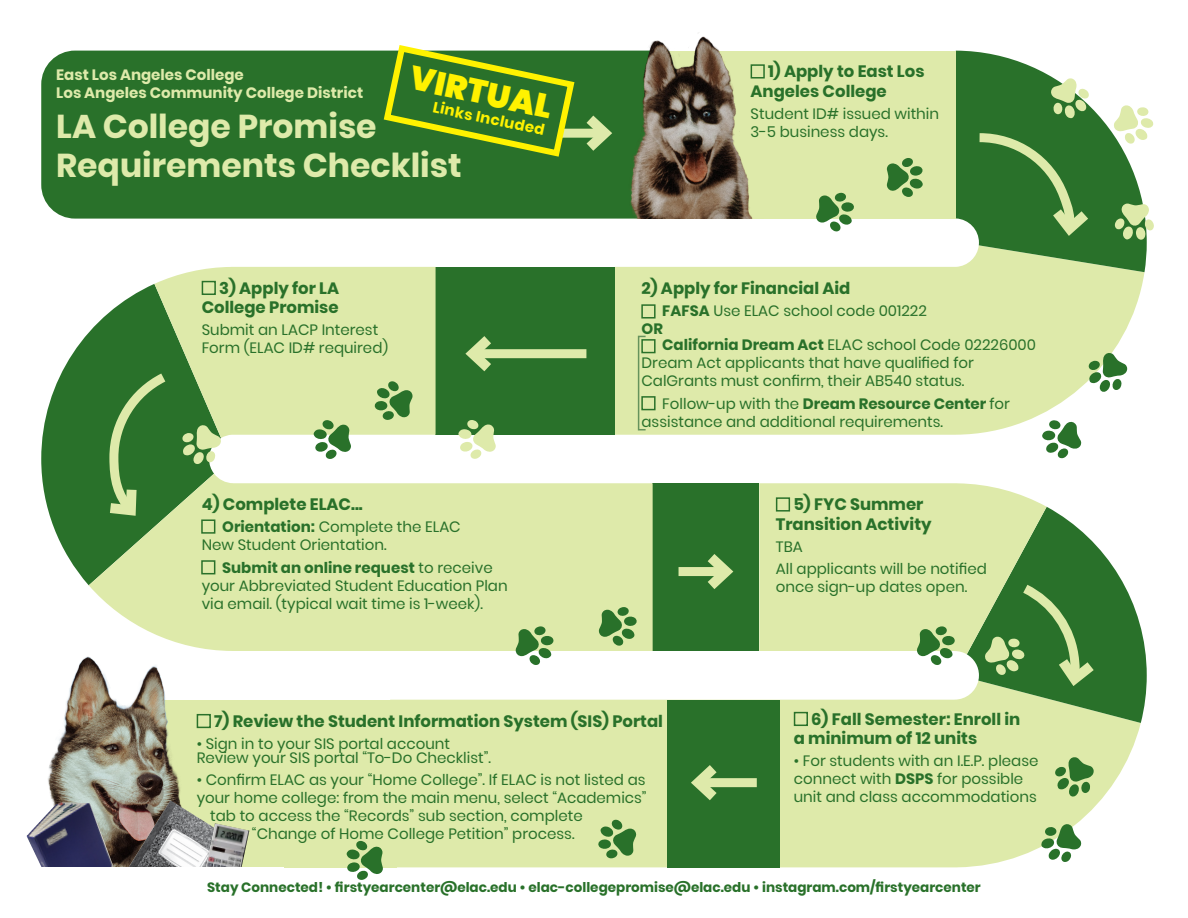
<style>
.page{position:relative;width:1188px;height:918px;background:#fff}
.page>*{position:absolute;margin:0;border:0;box-sizing:border-box;transform-origin:0 0}
.h1_b{font:700 33px/39.6px "Poppins";color:#deeaaa}
.Paragraph_Style_1{font:900 33px "Poppins";color:#fff200}
.h2_a{font:700 16.5px/19.5px "Poppins";color:#29712a}
.p_a{font:15px/18px "Poppins";color:#29712a}
.h1_a{font:700 15px "Poppins";color:#deeaaa}
.Paragraph_Style_1-2{font:700 15px "Poppins";color:#fff200}
.p_a-2{font:700 15px "Poppins";color:#29712a}
.p_b{font:700 13.5px "Poppins";color:#29712a}
.s1{font-weight:700}
</style>
<div class="page">
<div style="left:41px;top:51px;width:577px;height:168px;background:#29712a"></div>
<svg style="left:615px;top:266px;width:529px;height:169px;background:#e0ebb0"></svg>
<div style="left:659px;top:51px;width:297px;height:168px;background:#deeaaa"></div>
<div style="left:158px;top:700px;width:239px;height:167px;background:#deeaaa"></div>
<svg style="left:390px;top:696px;width:751px;height:171px;background:#e0ebb0"></svg>
<div style="left:667px;top:700px;width:113px;height:167px;background:#29712a"></div>
<svg style="left:41px;top:284px;width:173px;height:301px;fill:#29712a"></svg>
<div style="left:436px;top:267px;width:179px;height:168px;background:#29712a"></div>
<div style="left:653px;top:483px;width:106px;height:168px;background:#29712a"></div>
<div style="left:759px;top:483px;width:288px;height:171px;background:#deeaaa"></div>
<svg style="left:154px;top:267px;width:282px;height:171px;background:#d1e1a2"></svg>
<svg style="left:89px;top:474px;width:564px;height:177px;background:#d9e7ab"></svg>
<img style="left:618px;top:32px;width:135px;height:187px">
<img style="left:48px;top:656px;width:163px;height:211px">
<div style="left:751px;top:64px;width:14px;height:15px;border:2px solid #29712a"></div>
<div style="left:202px;top:281px;width:14px;height:14px;border:2px solid #29712a"></div>
<div style="left:776px;top:497px;width:14px;height:15px;border:2px solid #29712a"></div>
<div style="left:197px;top:714px;width:14px;height:14px;border:2px solid #29712a"></div>
<div style="left:794px;top:712px;width:14px;height:14px;border:2px solid #29712a"></div>
<div style="left:201px;top:519px;width:14px;height:15px;border:2px solid #29712a"></div>
<div style="left:201px;top:560px;width:14px;height:14px;border:2px solid #29712a"></div>
<div style="left:638px;top:336px;width:8px;height:94px;border:2px solid #66935c"></div>
<div style="left:641px;top:304px;width:15px;height:15px;border:2px solid #29712a"></div>
<div style="left:641px;top:339px;width:15px;height:14px;border:2px solid #29712a"></div>
<div style="left:641px;top:396px;width:15px;height:14px;border:2px solid #29712a"></div>
<svg style="left:816px;top:193px;width:38px;height:38px"></svg>
<svg style="left:887px;top:158px;width:36px;height:39px"></svg>
<svg style="left:1088px;top:352px;width:40px;height:41px"></svg>
<svg style="left:1042px;top:420px;width:39px;height:38px"></svg>
<svg style="left:458px;top:420px;width:38px;height:39px"></svg>
<svg style="left:917px;top:626px;width:39px;height:39px"></svg>
<svg style="left:599px;top:607px;width:39px;height:39px;background:#83ad69"></svg>
<svg style="left:597px;top:820px;width:39px;height:38px"></svg>
<svg style="left:374px;top:381px;width:39px;height:39px;background:#83ad69"></svg>
<svg style="left:1055px;top:757px;width:39px;height:41px;background:#87b06c"></svg>
<svg style="left:516px;top:626px;width:38px;height:39px"></svg>
<svg style="left:346px;top:841px;width:37px;height:39px"></svg>
<svg style="left:1041px;top:824px;width:41px;height:38px"></svg>
<svg style="left:182px;top:424px;width:39px;height:41px;background:#98bb7f"></svg>
<svg style="left:314px;top:420px;width:37px;height:39px"></svg>
<img style="left:122px;top:800px;width:89px;height:67px">
<img style="left:202px;top:823px;width:47px;height:44px">
<img style="left:26px;top:802px;width:87px;height:65px">
<div style="left:698px;top:778px;width:59px;height:9px;background:#deeaaa"></div>
<svg style="left:691px;top:765px;width:36px;height:36px"></svg>
<div style="left:679px;top:567px;width:47px;height:9px;background:#deeaaa"></div>
<svg style="left:707px;top:554px;width:27px;height:35px"></svg>
<div style="left:473px;top:349px;width:113px;height:9px;background:#deeaaa"></div>
<svg style="left:465px;top:336px;width:37px;height:36px"></svg>
<svg style="left:100px;top:365px;width:75px;height:158px;background:#45833d"></svg>
<svg style="left:956px;top:51px;width:198px;height:221px"></svg>
<svg style="left:967px;top:507px;width:180px;height:216px;background:#7da96d"></svg>
<svg style="left:380px;top:41px;width:239px;height:120px;background:#538c39"></svg>
<p class="Paragraph_Style_1" style="left:414px;top:58px;width:146px;rotate:12deg">VIRTUAL</p>
<h1 class="h1_a" style="left:56px;top:66px;width:189px">East Los Angeles College</h1>
<h1 class="h1_a" style="left:56px;top:84px;width:308px">Los Angeles Community College District</h1>
<h1 class="h1_b" style="left:56px;top:106px;width:407px">LA College Promise<br>Requirements Checklist</h1>
<p class="Paragraph_Style_1-2" style="left:435px;top:98px;width:115px;rotate:12deg">Links Included</p>
<h2 class="h2_a" style="left:202px;top:278px;width:139px;text-align:right">3) Apply for LA<br>College Promise</h2>
<p class="p_a" style="left:202px;top:321px;width:188px">Submit an LACP Interest<br>Form (ELAC ID# required)</p>
<h2 class="h2_a" style="left:202px;top:495px;width:163px">4) Complete ELAC...</h2>
<p class="p_a" style="left:202px;top:518px;width:261px;text-indent:20px"><span class="s1">Orientation:</span> Complete the ELAC<br>New Student Orientation.</p>
<p class="p_a" style="left:202px;top:559px;width:308px;text-indent:20px"><span class="s1">Submit an online request</span> to receive your Abbreviated Student Education Plan via email. (typical wait time is 1-week).</p>
<h2 class="h2_a" style="left:751px;top:62px;width:175px;text-indent:17px">1) Apply to East Los<br>Angeles College</h2>
<p class="p_a" style="left:751px;top:105px;width:190px">Student ID# issued within<br>3-5 business days.</p>
<h2 class="h2_a" style="left:642px;top:278px;width:210px">2) Apply for Financial Aid</h2>
<p class="p_a" style="left:662px;top:302px;width:266px"><span class="s1">FAFSA</span> Use ELAC school code 001222</p>
<p class="p_a-2" style="left:642px;top:320px;width:23px">OR</p>
<p class="p_a" style="left:642px;top:336px;width:396px;text-indent:21px"><span class="s1">California Dream Act</span> ELAC school Code 02226000<br>Dream Act applicants that have qualified for<br>CalGrants must confirm, their AB540 status.</p>
<p class="p_a" style="left:642px;top:394px;width:370px;text-indent:21px">Follow-up with the <span class="s1">Dream Resource Center</span> for assistance and additional requirements.</p>
<h2 class="h2_a" style="left:776px;top:495px;width:157px;text-align:center">5) FYC Summer<br>Transition Activity</h2>
<p class="p_a" style="left:776px;top:538px;width:28px">TBA</p>
<p class="p_a" style="left:776px;top:560px;width:212px">All applicants will be notified once sign-up dates open.</p>
<h2 class="h2_a" style="left:214px;top:711px;width:450px">7) Review the Student Information System (SIS) Portal</h2>
<p class="p_a" style="left:197px;top:735px;width:255px">• Sign in to your SIS portal account</p>
<p class="p_a" style="left:197px;top:749px;width:296px">Review your SIS portal “To-Do Checklist”.</p>
<p class="p_a" style="left:197px;top:771px;width:450px">• Confirm ELAC as your “Home College”. If ELAC is not listed as</p>
<p class="p_a" style="left:197px;top:789px;width:452px">your home college: from the main menu, select “Academics”</p>
<p class="p_a" style="left:210px;top:807px;width:374px">tab to access the “Records” sub section, complete</p>
<p class="p_a" style="left:224px;top:825px;width:352px">the “Change of Home College Petition” process.</p>
<h2 class="h2_a" style="left:794px;top:709px;width:228px;text-indent:17px">6) Fall Semester: Enroll in a minimum of 12 units</h2>
<p class="p_a" style="left:794px;top:752px;width:246px">• For students with an I.E.P. please connect with <span class="s1">DSPS</span> for possible unit and class accommodations</p>
<p class="p_b" style="left:207px;top:879px;width:775px">Stay Connected! • firstyearcenter@elac.edu • elac-collegepromise@elac.edu • instagram.com/firstyearcenter</p>
</div>
